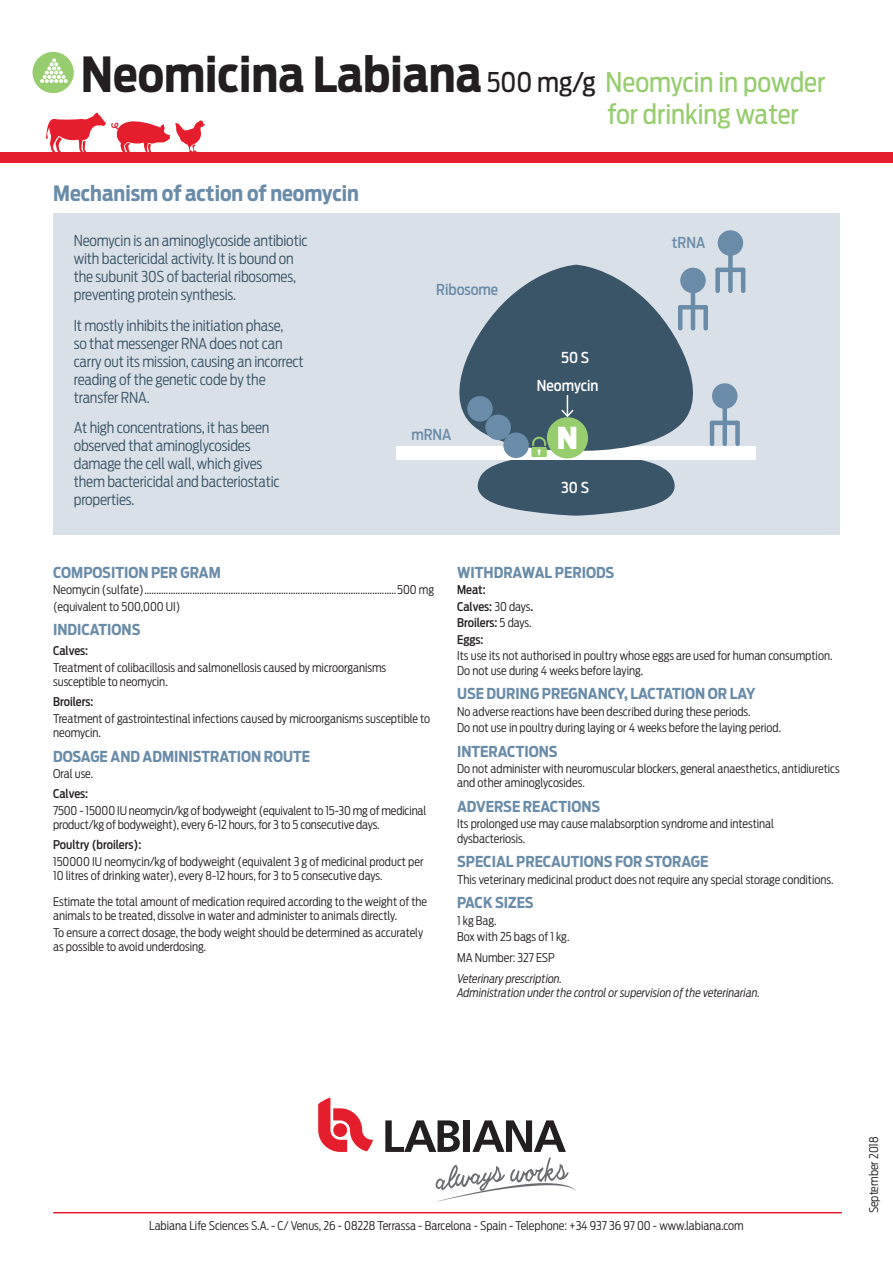
<style>
.page{position:relative;width:893px;height:1263px;background:#fff}
.page>*{position:absolute;margin:0;border:0;box-sizing:border-box;transform-origin:0 0}
.t1{font:700 48px "Antenna Cond";color:#231f20}
.t2{font:900 30px "Antenna Cond";color:#fff}
.t3{font:27px "Antenna Cond";color:#97cd6e}
.portada_titular{font:700 21px "Antenna Cond";color:#6a8ca8}
.titular2_destacado{font:300 15px/18px "Antenna Cond";letter-spacing:-.01em;color:#3a5567}
.titularcillos_ficha{font:700 15px "Antenna Cond";color:#6a8ca8}
.portada_titular-2{font:500 15px "Antenna Cond";color:#6a8ca8}
.portada_titular-3{font:500 15px "Antenna Cond";color:#fff}
.texto_ficha{font:300 12px/14.4px "Antenna Cond";color:#231f20}
.COMPOSICION{font:300 12px "Antenna Cond";color:#231f20}
.t4{font:italic 300 12px/14.4px "Antenna Cond";color:#231f20}
.texto_ficha-2{font:500 12px "Antenna Cond";color:#231f20}
.s1{font-weight:400;font-size:27px}
.s2{font-weight:400;font-size:27px;color:#97cd6e}
.s3{font-weight:300}
</style>
<div class="page">
<div style="left:0;top:152px;width:893px;height:11px;background:#e41e2c"></div>
<hr style="left:53px;top:1212px;width:789px;height:1px;background:#e41e2c">
<div style="left:53px;top:213px;width:787px;height:321px;background:#dae0e8"></div>
<div style="left:33px;top:52px;width:41px;height:41px;background:#97cd6e;border-radius:50%"></div>
<svg style="left:40px;top:58px;width:28px;height:25px"></svg>
<svg style="left:46px;top:113px;width:159px;height:39px"></svg>
<div style="left:396px;top:446px;width:360px;height:14px;background:#fff"></div>
<svg style="left:459px;top:265px;width:252px;height:181px;fill:#3a5567"></svg>
<div style="left:722px;top:402px;width:5px;height:42px;background:#6a8ca8"></div>
<div style="left:735px;top:423px;width:5px;height:21px;background:#6a8ca8"></div>
<hr style="left:710px;top:423px;width:4px;height:21px;background:#6a8ca8">
<hr style="left:712px;top:421px;width:25px;height:4px;background:#6a8ca8">
<div style="left:712px;top:383px;width:25px;height:26px;background:#6a8ca8;border-radius:50%"></div>
<div style="left:503px;top:432px;width:26px;height:26px;background:#6a8ca8;border-radius:50%"></div>
<div style="left:485px;top:415px;width:26px;height:25px;background:#6a8ca8;border-radius:50%"></div>
<div style="left:467px;top:396px;width:26px;height:26px;background:#6a8ca8;border-radius:50%"></div>
<hr style="left:691px;top:286px;width:4px;height:42px;background:#6a8ca8">
<div style="left:703px;top:307px;width:5px;height:21px;background:#6a8ca8"></div>
<hr style="left:678px;top:307px;width:4px;height:21px;background:#6a8ca8">
<hr style="left:680px;top:305px;width:26px;height:4px;background:#6a8ca8">
<div style="left:680px;top:268px;width:26px;height:25px;background:#6a8ca8;border-radius:50%"></div>
<div style="left:728px;top:249px;width:5px;height:42px;background:#6a8ca8"></div>
<hr style="left:741px;top:270px;width:4px;height:21px;background:#6a8ca8">
<div style="left:715px;top:270px;width:5px;height:21px;background:#6a8ca8"></div>
<hr style="left:718px;top:268px;width:25px;height:4px;background:#6a8ca8">
<div style="left:718px;top:230px;width:25px;height:26px;background:#6a8ca8;border-radius:50%"></div>
<svg style="left:560px;top:395px;width:15px;height:23px"></svg>
<svg style="left:467px;top:437px;width:218px;height:79px"></svg>
<div style="left:547px;top:417px;width:41px;height:41px;background:#97cd6e;border-radius:50%"></div>
<svg style="left:318px;top:1097px;width:55px;height:55px"></svg>
<svg style="left:385px;top:1120px;width:191px;height:81px"></svg>
<p class="t1" style="left:81px;top:45px;width:746px">Neomicina Labiana <span class="s1">500 mg/g</span> <span class="s2">Neomycin in powder</span></p>
<p class="t3" style="left:607px;top:98px;width:193px">for drinking water</p>
<p class="portada_titular" style="left:53px;top:181px;width:307px">Mechanism of action of neomycin</p>
<p class="titular2_destacado" style="left:74px;top:231px;width:235px">Neomycin is an aminoglycoside antibiotic with bactericidal activity. It is bound on the subunit 30S of bacterial ribosomes, preventing protein synthesis.</p>
<p class="titular2_destacado" style="left:74px;top:316px;width:232px">It mostly inhibits the initiation phase,<br>so that messenger RNA does not can carry out its mission, causing an incorrect reading of the genetic code by the transfer RNA.</p>
<p class="titular2_destacado" style="left:74px;top:419px;width:207px">At high concentrations, it has been observed that aminoglycosides damage the cell wall, which gives them bactericidal and bacteriostatic properties.</p>
<p class="portada_titular-2" style="left:436px;top:281px;width:64px">Ribosome</p>
<p class="portada_titular-2" style="left:411px;top:426px;width:42px">mRNA</p>
<p class="portada_titular-3" style="left:561px;top:348px;width:29px">50 S</p>
<p class="portada_titular-3" style="left:537px;top:377px;width:63px">Neomycin</p>
<p class="t2" style="left:557px;top:420px;width:23px">N</p>
<p class="portada_titular-3" style="left:561px;top:479px;width:29px">30 S</p>
<p class="portada_titular-2" style="left:672px;top:234px;width:35px">tRNA</p>
<p class="titularcillos_ficha" style="left:53px;top:563px;width:169px">COMPOSITION PER GRAM</p>
<p class="COMPOSICION" style="left:53px;top:583px;width:383px">Neomycin (sulfate).........................................................................................................500 mg</p>
<p class="COMPOSICION" style="left:53px;top:599px;width:129px">(equivalent to 500,000 UI)</p>
<p class="titularcillos_ficha" style="left:53px;top:621px;width:89px">INDICATIONS</p>
<p class="texto_ficha-2" style="left:53px;top:644px;width:37px">Calves:</p>
<p class="texto_ficha" style="left:53px;top:660px;width:334px">Treatment of colibacillosis and salmonellosis caused by microorganisms susceptible to neomycin.</p>
<p class="texto_ficha-2" style="left:53px;top:695px;width:42px">Broilers:</p>
<p class="texto_ficha" style="left:53px;top:711px;width:378px">Treatment of gastrointestinal infections caused by microorganisms susceptible to neomycin.</p>
<p class="titularcillos_ficha" style="left:53px;top:747px;width:258px">DOSAGE AND ADMINISTRATION ROUTE</p>
<p class="texto_ficha" style="left:53px;top:766px;width:41px">Oral use.</p>
<p class="texto_ficha-2" style="left:53px;top:787px;width:37px">Calves:</p>
<p class="texto_ficha" style="left:53px;top:803px;width:375px">7500 - 15000 IU neomycin/kg of bodyweight (equivalent to 15-30 mg of medicinal product/kg of bodyweight), every 6-12 hours, for 3 to 5 consecutive days.</p>
<p class="texto_ficha-2" style="left:53px;top:838px;width:90px">Poultry (broilers):</p>
<p class="texto_ficha" style="left:53px;top:854px;width:372px">150000 IU neomycin/kg of bodyweight (equivalent 3 g of medicinal product per<br>10 litres of drinking water), every 8-12 hours, for 3 to 5 consecutive days.</p>
<p class="texto_ficha" style="left:53px;top:894px;width:375px">Estimate the total amount of medication required according to the weight of the animals to be treated, dissolve in water and administer to animals directly.</p>
<p class="texto_ficha" style="left:53px;top:925px;width:372px">To ensure a correct dosage, the body weight should be determined as accurately as possible to avoid underdosing.</p>
<p class="titularcillos_ficha" style="left:457px;top:563px;width:159px">WITHDRAWAL PERIODS</p>
<p class="texto_ficha-2" style="left:457px;top:583px;width:30px">Meat:</p>
<p class="texto_ficha-2" style="left:457px;top:599px;width:78px">Calves: <span class="s3">30 days</span>.</p>
<p class="texto_ficha-2" style="left:457px;top:616px;width:76px">Broilers: <span class="s3">5 days.</span></p>
<p class="texto_ficha-2" style="left:457px;top:632px;width:28px">Eggs:</p>
<p class="texto_ficha" style="left:457px;top:649px;width:377px">Its use its not authorised in poultry whose eggs are used for human consumption.<br>Do not use during 4 weeks before laying.</p>
<p class="titularcillos_ficha" style="left:457px;top:685px;width:300px">USE DURING PREGNANCY, LACTATION OR LAY</p>
<p class="texto_ficha" style="left:457px;top:704px;width:295px">No adverse reactions have been described during these periods.</p>
<p class="texto_ficha" style="left:457px;top:721px;width:326px">Do not use in poultry during laying or 4 weeks before the laying period.</p>
<p class="titularcillos_ficha" style="left:457px;top:742px;width:102px">INTERACTIONS</p>
<p class="texto_ficha" style="left:457px;top:761px;width:384px">Do not administer with neuromuscular blockers, general anaesthetics, antidiuretics and other aminoglycosides.</p>
<p class="titularcillos_ficha" style="left:457px;top:797px;width:145px">ADVERSE REACTIONS</p>
<p class="texto_ficha" style="left:457px;top:817px;width:319px">Its prolonged use may cause malabsorption syndrome and intestinal dysbacteriosis.</p>
<p class="titularcillos_ficha" style="left:457px;top:853px;width:253px">SPECIAL PRECAUTIONS FOR STORAGE</p>
<p class="texto_ficha" style="left:457px;top:872px;width:378px">This veterinary medicinal product does not require any special storage conditions.</p>
<p class="titularcillos_ficha" style="left:457px;top:894px;width:78px">PACK SIZES</p>
<p class="texto_ficha" style="left:457px;top:913px;width:41px">1 kg Bag.</p>
<p class="texto_ficha" style="left:457px;top:929px;width:114px">Box with 25 bags of 1 kg.</p>
<p class="texto_ficha" style="left:457px;top:950px;width:99px">MA Number: 327 ESP</p>
<p class="t4" style="left:457px;top:971px;width:304px">Veterinary prescription.<br>Administration under the control or supervision of the veterinarian.</p>
<p class="texto_ficha" style="left:149px;top:1218px;width:596px">Labiana Life Sciences S.A. - C/ Venus, 26 - 08228 Terrassa - Barcelona - Spain - Telephone: +34 937 36 97 00 - www.labiana.com</p>
<p class="texto_ficha" style="left:867px;top:1213px;width:79px;rotate:-90deg">September 2018</p>
</div>
